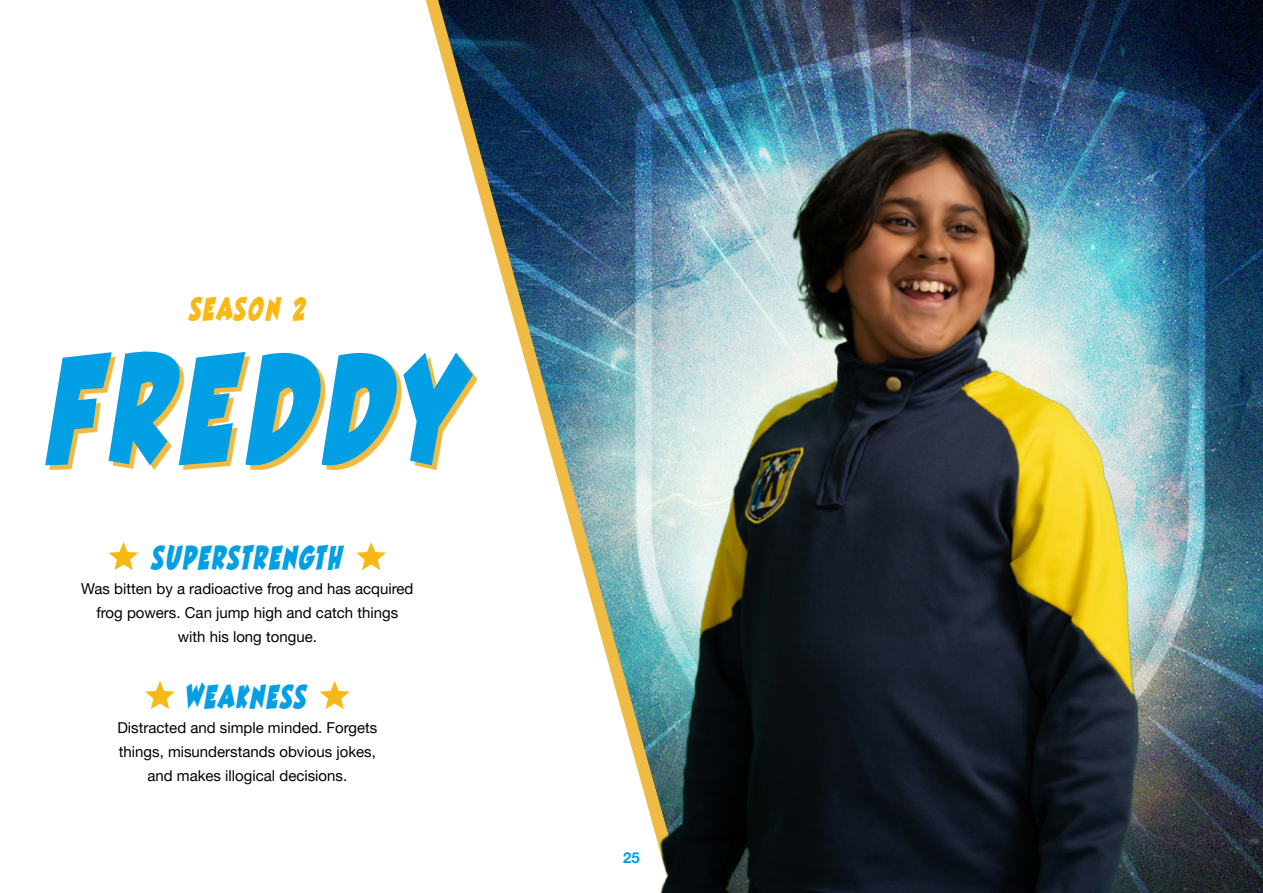
<style>
.page{position:relative;width:1263px;height:893px;background:#fff}
.page>*{position:absolute;margin:0;border:0;box-sizing:border-box;transform-origin:0 0}
.t1{font:162px "Best Friends Font";letter-spacing:.06em;color:#029fe4}
.t2{font:35.1px "Best Friends Font";letter-spacing:.045em;color:#029fe4}
.t3{font:35.1px "Best Friends Font";letter-spacing:.025em;color:#029fe4}
.t4{font:34.5px "Best Friends Font";letter-spacing:.06em;color:#f8b916}
.t5{font:15px/24px "Helveticafor ZDF";color:#000;text-align:center}
.t6{font:700 15px "Helveticafor ZDF";color:#029fe4}
</style>
<div class="page">
<img style="left:1230px;top:0;width:33px;height:893px">
<img style="left:425px;top:0;width:124px;height:448px">
<svg style="left:109px;top:542px;width:29px;height:28px"></svg>
<svg style="left:356px;top:542px;width:30px;height:28px"></svg>
<svg style="left:145px;top:681px;width:30px;height:28px"></svg>
<svg style="left:320px;top:681px;width:30px;height:28px"></svg>
<img style="left:549px;top:0;width:681px;height:893px">
<svg style="left:49px;top:356px;width:428px;height:114px;fill:#efbb44"></svg>
<h3 class="t4" style="left:189px;top:291px;width:118px">SEASON 2</h3>
<h1 class="t1" style="left:50px;top:324px;width:419px">FREDDY</h1>
<h2 class="t2" style="left:151px;top:540px;width:193px">SUPERSTRENGTH</h2>
<p class="t5" style="left:81px;top:576px;width:334px">Was bitten by a radioactive frog and has acquired frog powers. Can jump high and catch things with his long tongue.</p>
<h2 class="t3" style="left:188px;top:679px;width:120px">WEAKNESS</h2>
<p class="t5" style="left:117px;top:715px;width:261px">Distracted and simple minded. Forgets things, misunderstands obvious jokes, and makes illogical decisions.</p>
<p class="t6" style="left:623px;top:849px;width:18px">25</p>
</div>
